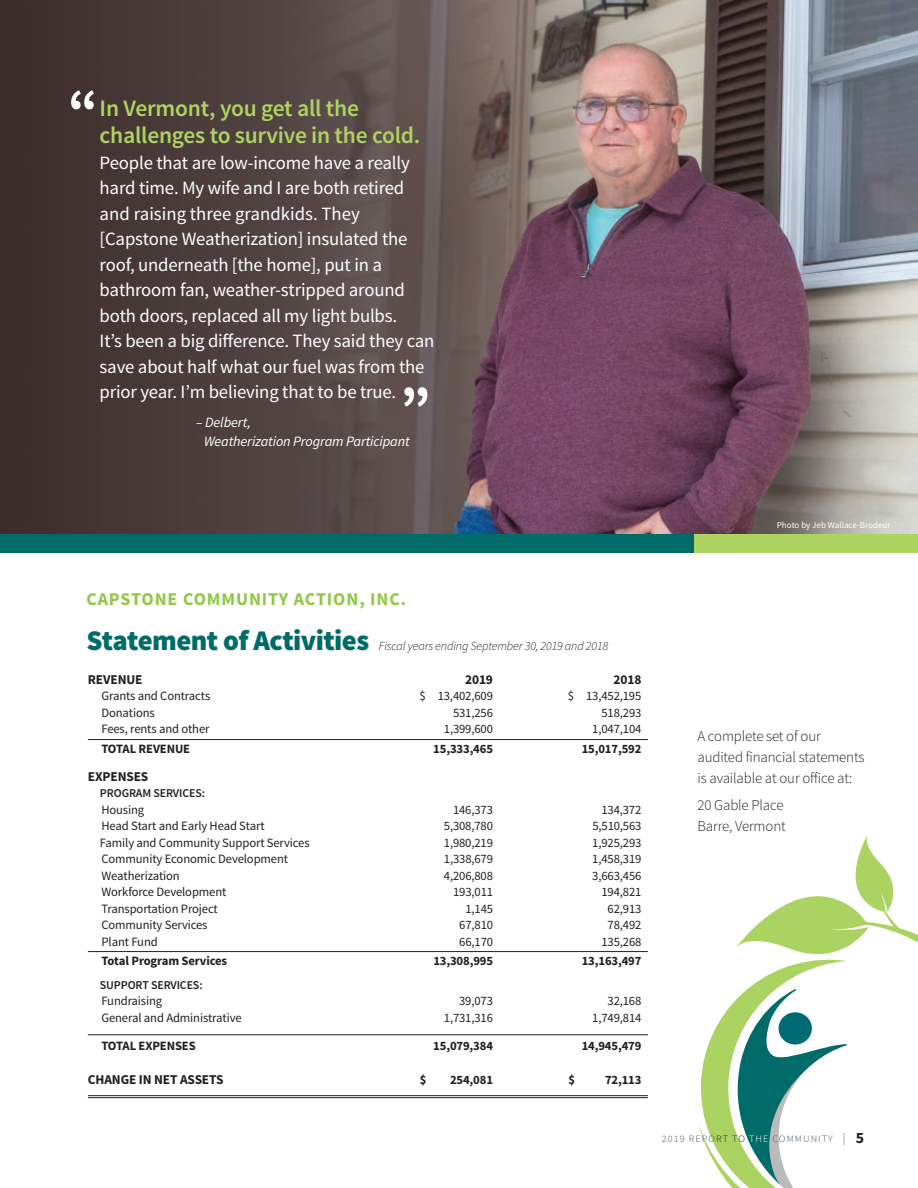
<style>
.page{position:relative;width:918px;height:1188px;background:#fff}
.page>*{position:absolute;margin:0;border:0;box-sizing:border-box;transform-origin:0 0}
.t1{font:700 56.55px "Source Sans Pro";color:#fff}
.t2{font:700 55.5px "Source Sans Pro";color:#fff}
.t3{font:600 23.4px/27px "Source Sans Pro";letter-spacing:-.01em;color:#add461}
.t4{font:18.75px/25.5px "Source Sans Pro";letter-spacing:-.01em;color:#fff}
.t5{font:700 18px "Source Sans Pro";letter-spacing:.05em;color:#90c846}
.t6{font:300 15px/21px "Source Sans Pro";letter-spacing:-.01em;color:#231f20}
.t7{font:italic 14.25px/18.6px "Source Sans Pro";letter-spacing:-.01em;color:#fff}
.t8{font:700 13.5px "Source Sans Pro";letter-spacing:-.01em;color:#231f20}
.t9{font:12.75px "Source Sans Pro";letter-spacing:-.01em;color:#231f20}
.t10{font:700 12.75px "Source Sans Pro";letter-spacing:-.01em;color:#231f20}
.t11{font:italic 300 12.3px "Source Sans Pro";letter-spacing:-.01em;color:#231f20}
.t12{font:600 12px "Source Sans Pro";letter-spacing:-.01em;color:#231f20}
.t13{font:300 9.75px "Source Sans Pro";letter-spacing:.1em;color:#465560;scale:1.05 1}
.t14{font:9px "Source Sans Pro";color:#fff}
.s1{font-size:18.6px}
.s2{font-weight:900;font-style:normal;font-size:28.5px;color:#006b68}
.s3{color:#231f20}
.s4{color:#fff}
.s5{font-size:12px}
.s6{font-weight:700;font-size:15.75px;color:#231f20}
</style>
<div class="page">
<svg style="left:698px;top:835px;width:220px;height:291px"></svg>
<svg style="left:699px;top:957px;width:148px;height:231px"></svg>
<img style="left:0;top:0;width:918px;height:535px">
<div style="left:0;top:535px;width:918px;height:18px;background:#006b68"></div>
<div style="left:695px;top:535px;width:223px;height:18px;background:#add461"></div>
<hr style="left:88px;top:739px;width:560px;height:1px;background:#231f20">
<hr style="left:88px;top:951px;width:560px;height:1px;background:#231f20">
<hr style="left:88px;top:1035px;width:560px;height:1px;background:#231f20">
<hr style="left:88px;top:1095px;width:560px;height:1px;background:#231f20">
<hr style="left:88px;top:1097px;width:560px;height:1px;background:#231f20">
<h2 class="t2" style="left:68px;top:74px;width:31px">“</h2>
<h3 class="t3" style="left:100px;top:96px;width:322px">In Vermont, you get all the challenges to survive in the cold.</h3>
<p class="t4" style="left:100px;top:150px;width:336px">People that are low-income have a really hard time. My wife and I are both retired and raising three grandkids. They [Capstone Weatherization] insulated the roof, underneath [the home], put in a bathroom fan, weather-stripped around both doors, replaced all my light bulbs.<br>It’s been a big difference. They said they can save about half what our fuel was from the prior year. I’m believing that to be true<span class="s1">.</span></p>
<p class="t7" style="left:204px;top:413px;width:207px;text-indent:-8px">– Delbert,<br>Weatherization Program Participant</p>
<h1 class="t1" style="left:400px;top:372px;width:32px">”</h1>
<p class="t14" style="left:777px;top:519px;width:115px">Photo by Jeb Wallace-Brodeur</p>
<h3 class="t5" style="left:86px;top:588px;width:321px">CAPSTONE COMMUNITY ACTION, INC.</h3>
<p class="t11" style="left:86px;top:639px;width:523px"><span class="s2">Statement of Activities</span> Fiscal years ending September 30, 2019 and 2018</p>
<p class="t8" style="left:88px;top:671px;width:56px">REVENUE</p>
<p class="t8" style="left:465px;top:671px;width:29px">2019</p>
<p class="t8" style="left:614px;top:671px;width:29px">2018</p>
<p class="t9" style="left:101px;top:688px;width:110px">Grants and Contracts</p>
<p class="t9" style="left:419px;top:688px;width:75px">$ 13,402,609</p>
<p class="t9" style="left:568px;top:688px;width:75px">$ 13,452,195</p>
<p class="t9" style="left:101px;top:705px;width:55px">Donations</p>
<p class="t9" style="left:453px;top:705px;width:42px">531,256</p>
<p class="t9" style="left:601px;top:705px;width:42px">518,293</p>
<p class="t9" style="left:101px;top:721px;width:110px">Fees, rents and other</p>
<p class="t9" style="left:444px;top:721px;width:51px">1,399,600</p>
<p class="t9" style="left:592px;top:721px;width:51px">1,047,104</p>
<p class="t10" style="left:101px;top:741px;width:90px">TOTAL REVENUE</p>
<p class="t10" style="left:433px;top:741px;width:61px">15,333,465</p>
<p class="t10" style="left:582px;top:741px;width:61px">15,017,592</p>
<p class="t8" style="left:88px;top:767px;width:62px">EXPENSES</p>
<p class="t12" style="left:100px;top:785px;width:107px">PROGRAM SERVICES:</p>
<p class="t9" style="left:101px;top:801px;width:44px">Housing</p>
<p class="t9" style="left:453px;top:801px;width:42px">146,373</p>
<p class="t9" style="left:601px;top:801px;width:42px">134,372</p>
<p class="t9" style="left:101px;top:818px;width:165px">Head Start and Early Head Start</p>
<p class="t9" style="left:444px;top:818px;width:51px">5,308,780</p>
<p class="t9" style="left:592px;top:818px;width:51px">5,510,563</p>
<p class="t9" style="left:100px;top:834px;width:211px">Family and Community Support Services</p>
<p class="t9" style="left:444px;top:834px;width:51px">1,980,219</p>
<p class="t9" style="left:592px;top:834px;width:51px">1,925,293</p>
<p class="t9" style="left:101px;top:851px;width:188px">Community Economic Development</p>
<p class="t9" style="left:444px;top:851px;width:51px">1,338,679</p>
<p class="t9" style="left:592px;top:851px;width:51px">1,458,319</p>
<p class="t9" style="left:101px;top:867px;width:80px">Weatherization</p>
<p class="t9" style="left:444px;top:867px;width:51px">4,206,808</p>
<p class="t9" style="left:592px;top:867px;width:51px">3,663,456</p>
<p class="t9" style="left:101px;top:884px;width:126px">Workforce Development</p>
<p class="t9" style="left:453px;top:884px;width:42px">193,011</p>
<p class="t9" style="left:601px;top:884px;width:42px">194,821</p>
<p class="t9" style="left:101px;top:900px;width:118px">Transportation Project</p>
<p class="t9" style="left:465px;top:900px;width:29px">1,145</p>
<p class="t9" style="left:608px;top:900px;width:35px">62,913</p>
<p class="t9" style="left:101px;top:917px;width:108px">Community Services</p>
<p class="t9" style="left:459px;top:917px;width:35px">67,810</p>
<p class="t9" style="left:608px;top:917px;width:35px">78,492</p>
<p class="t9" style="left:102px;top:933px;width:58px">Plant Fund</p>
<p class="t9" style="left:459px;top:933px;width:35px">66,170</p>
<p class="t9" style="left:601px;top:933px;width:42px">135,268</p>
<p class="t10" style="left:102px;top:953px;width:127px">Total Program Services</p>
<p class="t10" style="left:433px;top:953px;width:61px">13,308,995</p>
<p class="t10" style="left:582px;top:953px;width:61px">13,163,497</p>
<p class="t12" style="left:100px;top:977px;width:104px">SUPPORT SERVICES:</p>
<p class="t9" style="left:101px;top:993px;width:62px">Fundraising</p>
<p class="t9" style="left:459px;top:993px;width:35px">39,073</p>
<p class="t9" style="left:608px;top:993px;width:35px">32,168</p>
<p class="t9" style="left:101px;top:1009px;width:142px">General and Administrative</p>
<p class="t9" style="left:444px;top:1009px;width:51px">1,731,316</p>
<p class="t9" style="left:592px;top:1009px;width:51px">1,749,814</p>
<p class="t10" style="left:101px;top:1037px;width:96px">TOTAL EXPENSES</p>
<p class="t10" style="left:433px;top:1037px;width:61px">15,079,384</p>
<p class="t10" style="left:582px;top:1037px;width:61px">14,945,479</p>
<p class="t8" style="left:88px;top:1071px;width:137px">CHANGE IN NET ASSETS</p>
<p class="t10" style="left:420px;top:1072px;width:8px">$</p>
<p class="t10" style="left:450px;top:1072px;width:45px">254,081</p>
<p class="t10" style="left:569px;top:1072px;width:8px">$</p>
<p class="t10" style="left:605px;top:1072px;width:38px">72,113</p>
<p class="t6" style="left:698px;top:725px;width:169px">A complete set of our audited financial statements is available at our office at:</p>
<p class="t6" style="left:698px;top:795px;width:90px">20 Gable Place<br>Barre, Vermont</p>
<p class="t13" style="left:662px;top:1132px;width:194px">2019 REPO<span class="s3">RT TO</span> <span class="s4">THE</span> COMMUNITY <span class="s5">|</span> <span class="s6">5</span></p>
</div>
